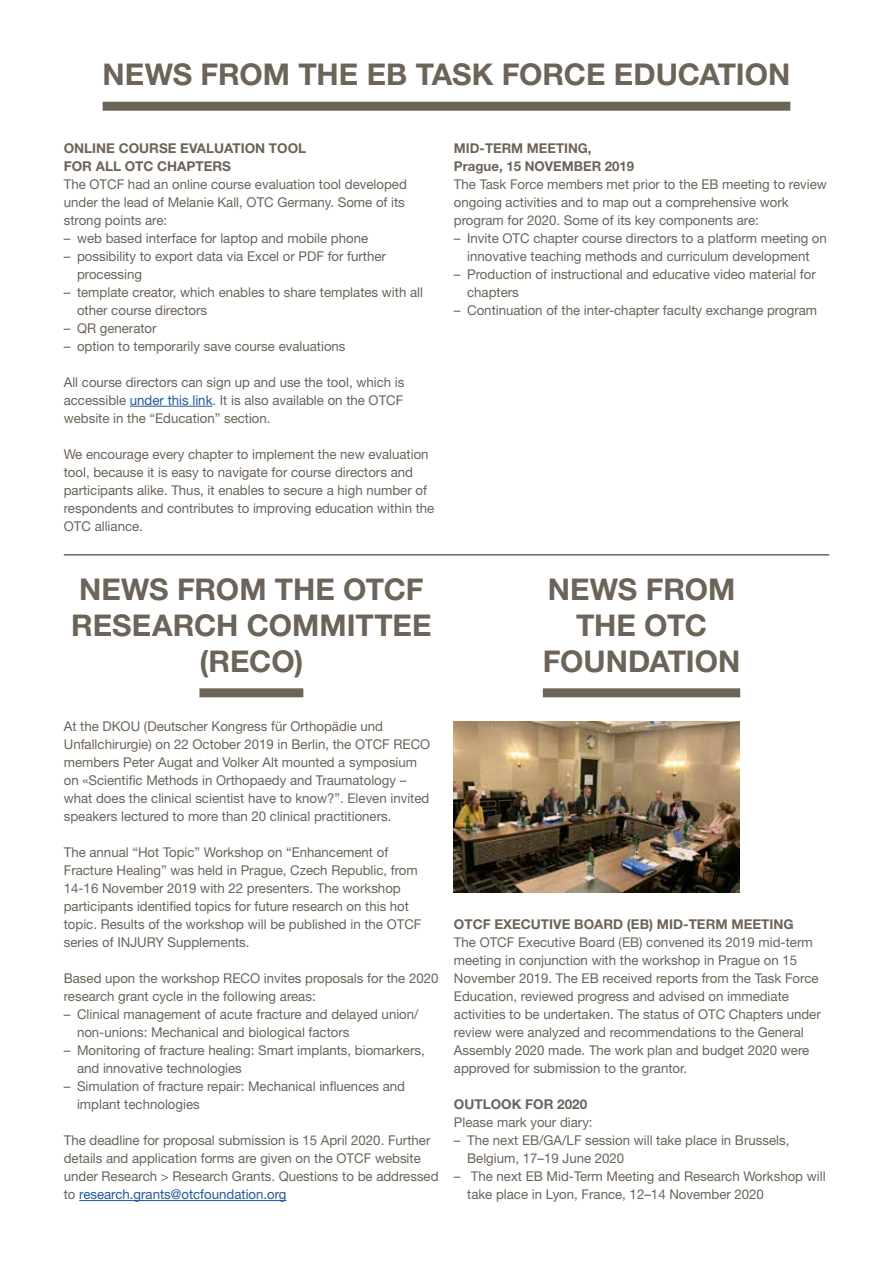
<style>
.page{position:relative;width:893px;height:1263px;background:#fff}
.page>*{position:absolute;margin:0;border:0;box-sizing:border-box;transform-origin:0 0}
.Haupt_Titel{font:700 30px/36px "Helvetica Neue LT Std";color:#6c6359;text-align:center}
._00-Grundtext{font:13.5px/18px "Helvetica Neue LT Std";color:#6c6359}
._03-Zwischentitel{font:700 13.5px/18px "Helvetica Neue LT Std";color:#6c6359}
._00-Grundtext-2{font:700 13.5px/18px "Helvetica Neue LT Std";color:#6c6359}
.s1{color:#22599b}
</style>
<div class="page">
<hr style="left:130px;top:406px;width:83px;height:1px;background:#22599b">
<hr style="left:79px;top:1200px;width:207px;height:1px;background:#22599b">
<div style="left:103px;top:102px;width:687px;height:9px;background:#6c6359"></div>
<div style="left:199px;top:688px;width:104px;height:9px;background:#6c6359"></div>
<div style="left:543px;top:688px;width:197px;height:9px;background:#6c6359"></div>
<hr style="left:64px;top:554px;width:765px;height:2px;background:#6c6359">
<img style="left:454px;top:721px;width:285px;height:171px">
<p class="Haupt_Titel" style="left:103px;top:56px;width:689px">NEWS FROM THE EB TASK FORCE EDUCATION</p>
<p class="_03-Zwischentitel" style="left:64px;top:139px;width:244px">ONLINE COURSE EVALUATION TOOL<br>FOR ALL OTC CHAPTERS</p>
<p class="_00-Grundtext" style="left:64px;top:175px;width:345px">The OTCF had an online course evaluation tool developed under the lead of Melanie Kall, OTC Germany. Some of its strong points are:</p>
<p class="_00-Grundtext" style="left:64px;top:229px;width:306px">– web based interface for laptop and mobile phone</p>
<p class="_00-Grundtext" style="left:77px;top:247px;width:310px;text-indent:-13px">– possibility to export data via Excel or PDF for further processing</p>
<p class="_00-Grundtext" style="left:77px;top:283px;width:348px;text-indent:-13px">– template creator, which enables to share templates with all other course directors</p>
<p class="_00-Grundtext" style="left:64px;top:319px;width:94px">– QR generator</p>
<p class="_00-Grundtext" style="left:64px;top:337px;width:283px">– option to temporarily save course evaluations</p>
<p class="_00-Grundtext" style="left:64px;top:373px;width:342px;text-align:justify">All course directors can sign up and use the tool, which is accessible <span class="s1">under this link</span>. It is also available on the OTCF website in the “Education” section.</p>
<p class="_00-Grundtext" style="left:64px;top:445px;width:372px">We encourage every chapter to implement the new evaluation tool, because it is easy to navigate for course directors and participants alike. Thus, it enables to secure a high number of respondents and contributes to improving education within the OTC alliance.</p>
<p class="_00-Grundtext-2" style="left:454px;top:139px;width:182px">MID-TERM MEETING,<br>Prague, 15 NOVEMBER 2019</p>
<p class="_00-Grundtext" style="left:454px;top:175px;width:374px">The Task Force members met prior to the EB meeting to review ongoing activities and to map out a comprehensive work program for 2020. Some of its key components are:</p>
<p class="_00-Grundtext" style="left:454px;top:229px;width:374px;text-align:center">– Invite OTC chapter course directors to a platform meeting on innovative teaching methods and curriculum development</p>
<p class="_00-Grundtext" style="left:467px;top:265px;width:350px;text-indent:-13px">– Production of instructional and educative video material for chapters</p>
<p class="_00-Grundtext" style="left:454px;top:301px;width:365px">– Continuation of the inter-chapter faculty exchange program</p>
<p class="Haupt_Titel" style="left:71px;top:570px;width:362px">NEWS FROM THE OTCF<br>RESEARCH COMMITTEE (RECO)</p>
<p class="Haupt_Titel" style="left:543px;top:570px;width:199px">NEWS FROM<br>THE OTC<br>FOUNDATION</p>
<p class="_00-Grundtext" style="left:64px;top:717px;width:368px">At the DKOU (Deutscher Kongress für Orthopädie und Unfallchirurgie) on 22 October 2019 in Berlin, the OTCF RECO members Peter Augat and Volker Alt mounted a symposium on «Scientific Methods in Orthopaedy and Traumatology – what does the clinical scientist have to know?”. Eleven invited speakers lectured to more than 20 clinical practitioners.</p>
<p class="_00-Grundtext" style="left:64px;top:843px;width:359px">The annual “Hot Topic” Workshop on “Enhancement of Fracture Healing” was held in Prague, Czech Republic, from 14-16 November 2019 with 22 presenters. The workshop participants identified topics for future research on this hot topic. Results of the workshop will be published in the OTCF series of INJURY Supplements.</p>
<p class="_00-Grundtext" style="left:64px;top:969px;width:376px">Based upon the workshop RECO invites proposals for the 2020 research grant cycle in the following areas:</p>
<p class="_00-Grundtext" style="left:77px;top:1005px;width:343px;text-indent:-13px">– Clinical management of acute fracture and delayed union/ non-unions: Mechanical and biological factors</p>
<p class="_00-Grundtext" style="left:77px;top:1041px;width:349px;text-indent:-13px">– Monitoring of fracture healing: Smart implants, biomarkers, and innovative technologies</p>
<p class="_00-Grundtext" style="left:77px;top:1077px;width:330px;text-indent:-13px">– Simulation of fracture repair: Mechanical influences and implant technologies</p>
<p class="_00-Grundtext" style="left:64px;top:1131px;width:376px">The deadline for proposal submission is 15 April 2020. Further details and application forms are given on the OTCF website under Research &gt; Research Grants. Questions to be addressed to <span class="s1">research.grants@otcfoundation.org</span></p>
<p class="_03-Zwischentitel" style="left:454px;top:915px;width:341px">OTCF EXECUTIVE BOARD (EB) MID-TERM MEETING</p>
<p class="_00-Grundtext" style="left:454px;top:933px;width:368px">The OTCF Executive Board (EB) convened its 2019 mid-term meeting in conjunction with the workshop in Prague on 15<br>November 2019. The EB received reports from the Task Force Education, reviewed progress and advised on immediate activities to be undertaken. The status of OTC Chapters under review were analyzed and recommendations to the General Assembly 2020 made. The work plan and budget 2020 were approved for submission to the grantor.</p>
<p class="_03-Zwischentitel" style="left:454px;top:1095px;width:135px">OUTLOOK FOR 2020</p>
<p class="_00-Grundtext" style="left:454px;top:1113px;width:140px">Please mark your diary:</p>
<p class="_00-Grundtext" style="left:467px;top:1131px;width:324px;text-indent:-13px">– The next EB/GA/LF session will take place in Brussels,<br>Belgium, 17–19 June 2020</p>
<p class="_00-Grundtext" style="left:467px;top:1167px;width:360px;text-indent:-13px">– The next EB Mid-Term Meeting and Research Workshop will take place in Lyon, France, 12–14 November 2020</p>
</div>
